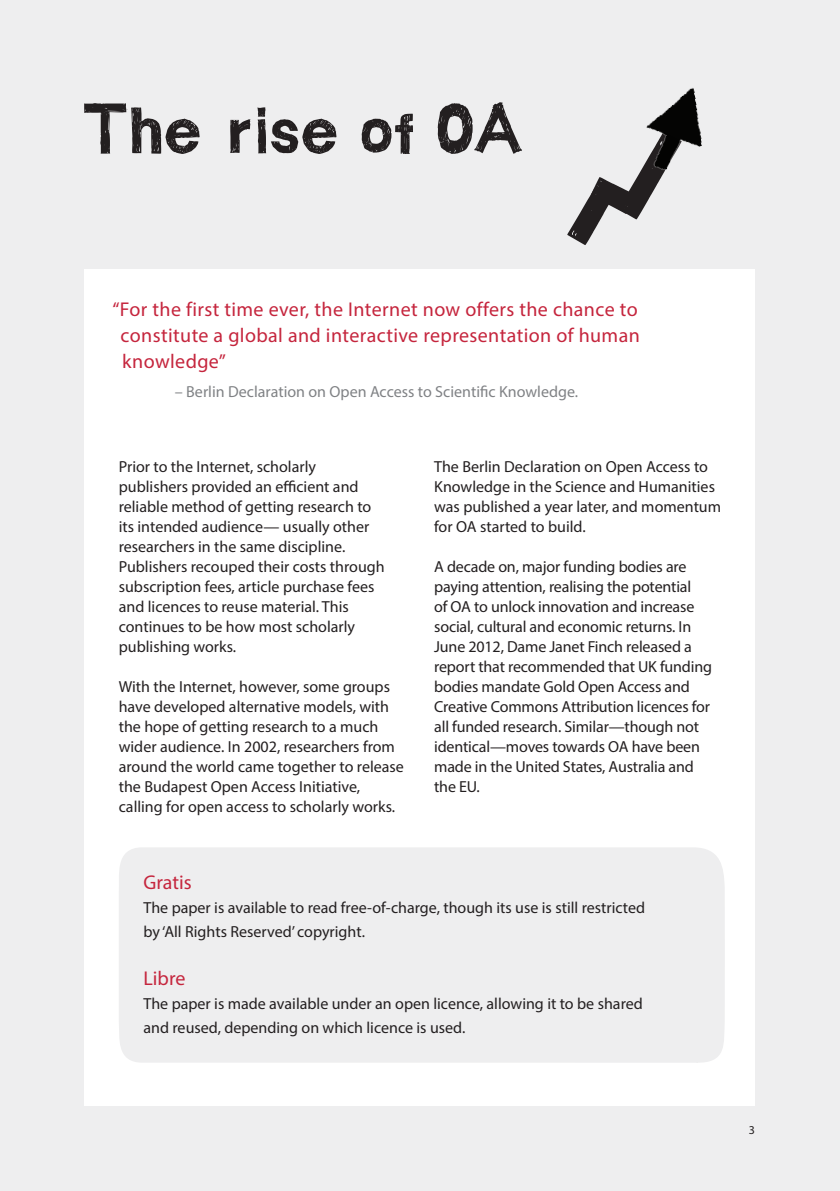
<style>
.page{position:relative;width:840px;height:1191px;background:#fff}
.page>*{position:absolute;margin:0;border:0;box-sizing:border-box;transform-origin:0 0}
.pull_quote{font:20px/26px "Myriad Pro";letter-spacing:.02em;color:#c5253d;text-align:justify}
.main_text{font:20px "Myriad Pro";color:#c5253d}
.main_text-2{font:16px/20px "Myriad Pro";color:#231f20}
.quote_name{font:16px "Myriad Pro";color:#808285}
.main_text-3{font:12px "Myriad Pro";color:#231f20}
</style>
<div class="page">
<div style="left:0;top:0;width:839px;height:1191px;background:#eeeeef"></div>
<svg style="left:84px;top:103px;width:116px;height:51px"></svg>
<svg style="left:257px;top:107px;width:79px;height:47px"></svg>
<svg style="left:230px;top:119px;width:20px;height:34px"></svg>
<svg style="left:361px;top:114px;width:52px;height:40px"></svg>
<svg style="left:437px;top:102px;width:85px;height:52px"></svg>
<div style="left:84px;top:268px;width:670px;height:837px;background:#fff"></div>
<div style="left:119px;top:847px;width:606px;height:216px;background:#eeeeef"></div>
<svg style="left:567px;top:177px;width:91px;height:68px"></svg>
<img style="left:623px;top:88px;width:79px;height:96px">
<p class="pull_quote" style="left:120px;top:296px;width:520px;text-indent:-8px">“For the first time ever, the Internet now offers the chance to constitute a global and interactive representation of human knowledge”</p>
<p class="quote_name" style="left:175px;top:381px;width:404px">– Berlin Declaration on Open Access to Scientific Knowledge.</p>
<p class="main_text-2" style="left:119px;top:456px;width:267px">Prior to the Internet, scholarly publishers provided an efficient and reliable method of getting research to its intended audience— usually other researchers in the same discipline.<br>Publishers recouped their costs through subscription fees, article purchase fees and licences to reuse material. This continues to be how most scholarly publishing works.</p>
<p class="main_text-2" style="left:119px;top:676px;width:286px">With the Internet, however, some groups have developed alternative models, with the hope of getting research to a much wider audience. In 2002, researchers from around the world came together to release the Budapest Open Access Initiative, calling for open access to scholarly works.</p>
<p class="main_text-2" style="left:434px;top:456px;width:288px">The Berlin Declaration on Open Access to Knowledge in the Science and Humanities was published a year later, and momentum for OA started to build.</p>
<p class="main_text-2" style="left:434px;top:556px;width:279px">A decade on, major funding bodies are paying attention, realising the potential<br>of OA to unlock innovation and increase social, cultural and economic returns. In June 2012, Dame Janet Finch released a report that recommended that UK funding bodies mandate Gold Open Access and Creative Commons Attribution licences for all funded research. Similar—though not identical—moves towards OA have been made in the United States, Australia and the EU.</p>
<p class="main_text" style="left:143px;top:870px;width:50px">Gratis</p>
<p class="main_text-2" style="left:143px;top:895px;width:503px;line-height:24px">The paper is available to read free-of-charge, though its use is still restricted by ‘All Rights Reserved’ copyright.</p>
<p class="main_text" style="left:143px;top:966px;width:43px">Libre</p>
<p class="main_text-2" style="left:143px;top:991px;width:500px;line-height:24px">The paper is made available under an open licence, allowing it to be shared and reused, depending on which licence is used.</p>
<p class="main_text-3" style="left:748px;top:1122px;width:8px">3</p>
</div>
